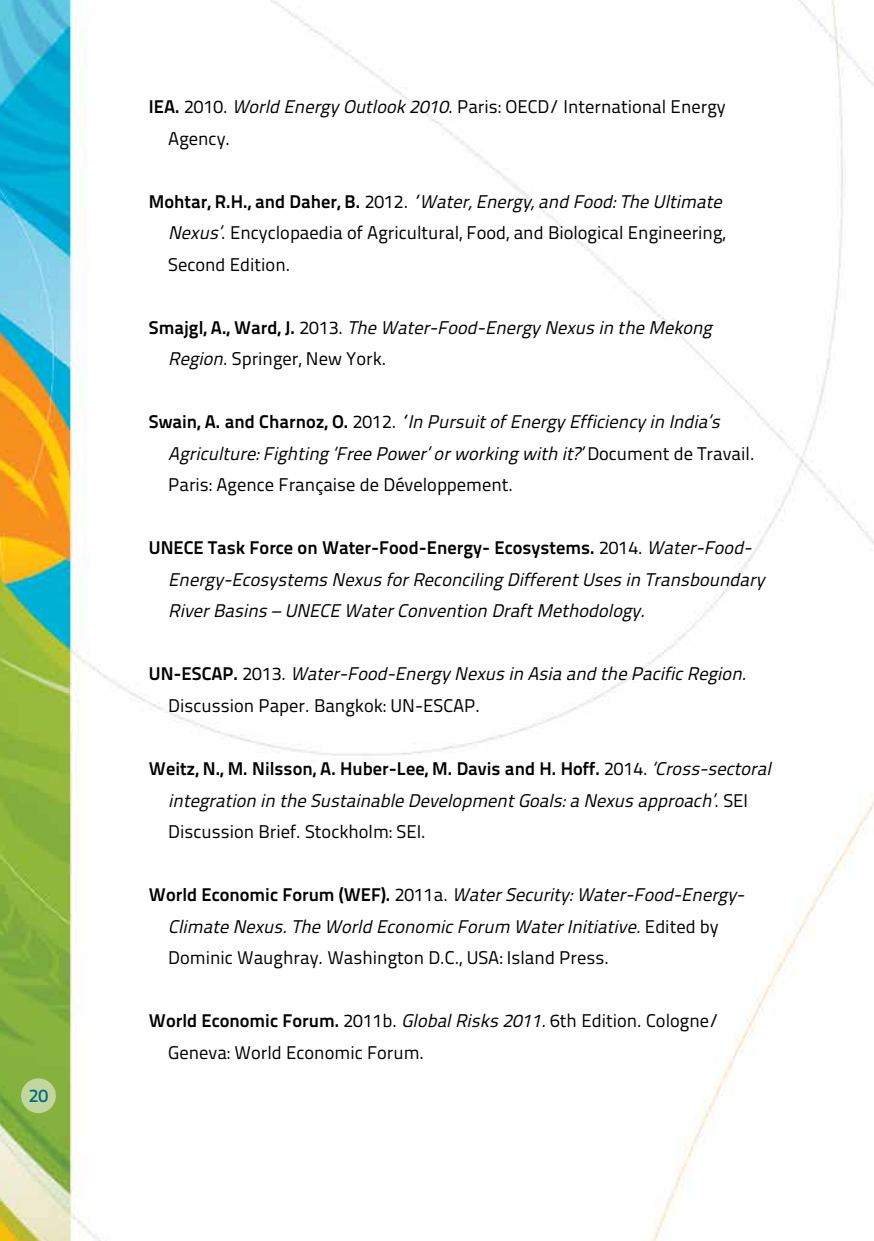
<style>
.page{position:relative;width:874px;height:1241px;background:#fff}
.page>*{position:absolute;margin:0;border:0;box-sizing:border-box;transform-origin:0 0}
.t1{font:italic 18.38px/31.5px "Titillium Text 22 L";color:#000}
.t2{font:18.38px/31.5px "Titillium Text 22 L";color:#000}
.t3{font:500 18.38px "Titillium Text 22 L";color:#00688c}
.s1{font-weight:700}
.s2{font-style:italic}
.s3{font-weight:700;font-style:normal}
.s4{font-style:normal}
</style>
<div class="page">
<img style="left:0;top:0;width:874px;height:1240px">
<div style="left:21px;top:1078px;width:35px;height:34px;background:#c2d79e;border-radius:50%"></div>
<p class="t3" style="left:29px;top:1081px;width:21px">20</p>
<p class="t2" style="left:168px;top:90px;width:558px;text-indent:-19px"><span class="s1">IEA.</span> 2010. <span class="s2">WorldEnergyOutlook2010.</span>Paris: OECD/ International Energy<br>Agency.</p>
<p class="t2" style="left:168px;top:184px;width:560px;text-align:justify;text-indent:-19px"><span class="s1">M o h t a r, R . H . , a n d D a h e r, B .</span> 2 0 1 2 . <span class="s2">“Water,Energy,andFood:TheUltimate Nexus’</span>. Encyclopaedia of Agricultural, Food, and Biological Engineering, Second Edition.</p>
<p class="t1" style="left:168px;top:310px;width:550px;text-indent:-19px"><span class="s3">S m aj g l , A . , W a r d , J .</span> <span class="s4">2 0 1 3 .</span> TheWater-Food-EnergyNexusin theMekong<br>Region<span class="s4">. Springer, New York.</span></p>
<p class="t1" style="left:168px;top:405px;width:587px;text-indent:-19px"><span class="s3">Sw a i n , A . a n d C h a r n o z , O .</span> <span class="s4">2 0 1 2 .</span> “In PursuitofEnergyEfficiencyin India’s<br>Agriculture:Fighting‘FreePower’orworkingwith it?’<span class="s4">D o c u m e n t d e T r a v a i l .<br>Paris: Agence Française de Développement.</span></p>
<p class="t1" style="left:168px;top:531px;width:603px;text-indent:-19px"><span class="s3">UNECE Task Force on Water-Food-Energy- Ecosystems.</span> <span class="s4">2014.</span> Water-Food-<br>Energy-EcosystemsNexusforReconcilingDifferentUsesin Transboundary<br>RiverBasins–UNECE WaterConvention DraftMethodology.</p>
<p class="t1" style="left:168px;top:657px;width:584px;text-indent:-19px"><span class="s3">U N - E S C A P .</span> <span class="s4">2 0 1 3 .</span> Water-Food-EnergyNexusin AsiaandthePacificRegion.<br><span class="s4">Discussion Paper. Bangkok: UN-ESCAP.</span></p>
<p class="t1" style="left:168px;top:751px;width:609px;text-indent:-19px"><span class="s3">Weitz, N., M. Nilsson, A. Huber-Lee, M. Davis and H. Hoff.</span> <span class="s4">2014.</span> ‘Cross-sectoral integration in theSustainableDevelopmentGoals:aNexusapproach’<span class="s4">. S E I<br>Discussion Brief. Stockholm: SEI.</span></p>
<p class="t1" style="left:168px;top:877px;width:582px;text-indent:-19px"><span class="s3">Wo r l d E co n o m i c Fo r u m (W E F).</span> <span class="s4">20 1 1 a .</span> WaterSecurity:Water-Food-Energy-<br>ClimateNexus.TheWorldEconomicForum WaterInitiative.<span class="s4">E d i t e d b y<br>Dominic Waughray. Washington D.C., USA: Island Press.</span></p>
<p class="t2" style="left:168px;top:1003px;width:552px;text-indent:-19px"><span class="s1">World Economic Forum.</span> 2011b. <span class="s2">GlobalRisks2011.</span>6th Edition. Cologne/<br>Geneva: World Economic Forum.</p>
</div>
